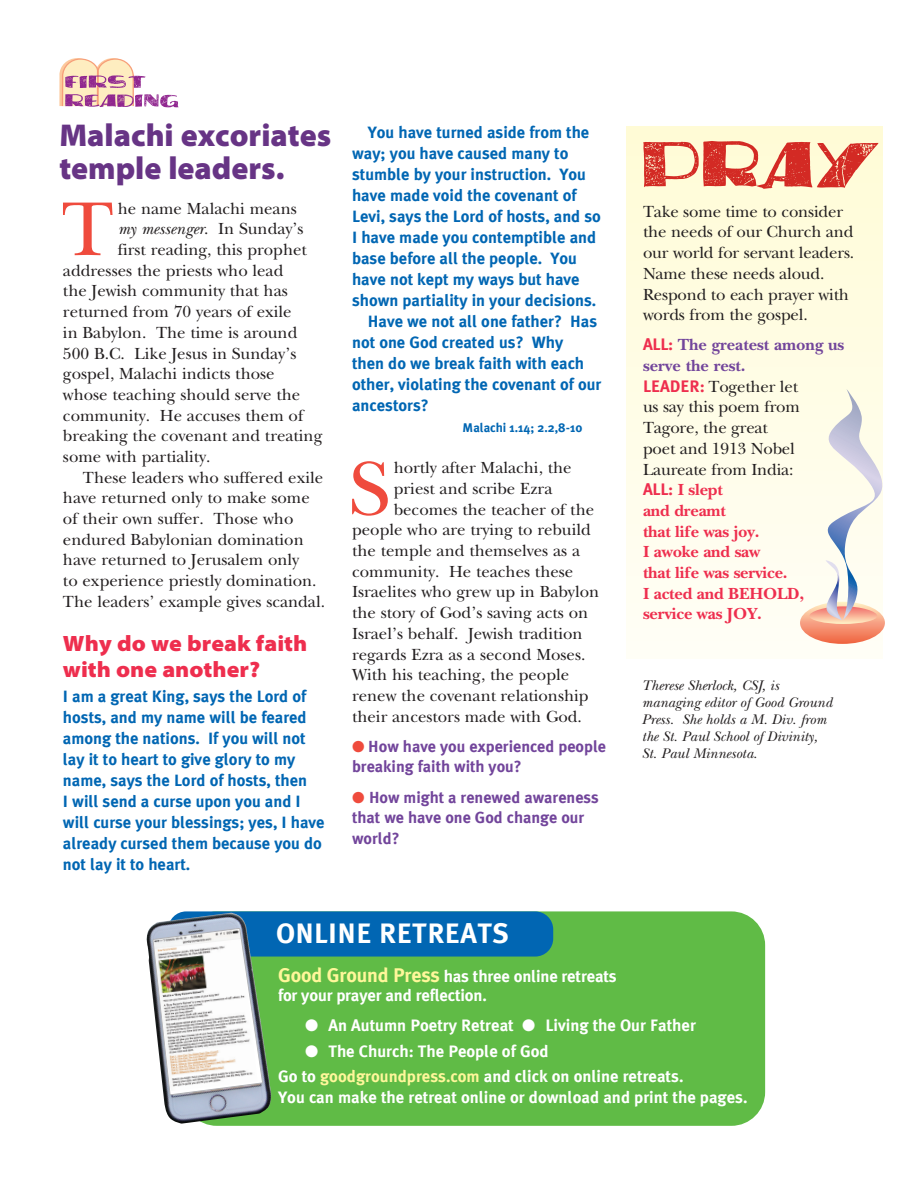
<style>
.page{position:relative;width:918px;height:1188px;background:#fff}
.page>*{position:absolute;margin:0;border:0;box-sizing:border-box;transform-origin:0 0}
.SBS_Text{font:79.5px "New Baskerville Std";color:#ef4b3d}
.t1{font:900 semi-expanded 31.65px/33px "Myriad Pro";color:#673485;scale:.94 1}
.Sun_Gospel{font:700 28.35px "Meta Plus";letter-spacing:.015em;color:#fff}
.SBS_Text-2{font:900 semi-expanded 22.2px "Myriad Pro";color:#ee2e4e}
.SBS_Text-3{font:16.8px/20.7px "New Baskerville Std";color:#231f20}
.SBS_Text-4{font:700 16.8px "New Baskerville Std";letter-spacing:-.01em;color:#ee2e4e}
.SBS_Text-5{font:700 16.8px/20.7px "New Baskerville Std";color:#72459b}
.SBS_Text-6{font:italic 16.8px "New Baskerville Std";color:#231f20}
.Sun_Gospel-2{font:700 16.65px "Meta Plus";color:#fff}
.Sun_Gospel-3{font:700 16.5px/21px "Meta Plus";color:#0166b3}
.SBS_Text-7{font:700 16.2px/20.7px "Meta Plus";color:#72459b}
.Bio_info{font:italic 14.55px/17.1px "New Baskerville Std";color:#231f20}
.Sun_Gospel-4{font:700 12.75px "Meta Plus";color:#0166b3}
.s1{font-style:normal}
.s2{color:#ef4b3d}
.s3{font-family:"Meta Plus";color:#ee2e4e}
.s4{font-family:"Meta Plus";font-weight:700;color:#ee2e4e}
.s5{font-family:"Meta Plus"}
.s6{font-size:19.95px;color:#fff79a}
.s7{color:#fff79a}
</style>
<div class="page">
<div style="left:183px;top:911px;width:582px;height:215px;background:#60bb46;border-radius:34px"></div>
<div style="left:627px;top:126px;width:255px;height:533px;background:linear-gradient(to bottom,#fffbd6,#fffef6)"></div>
<svg style="left:800px;top:389px;width:85px;height:255px"></svg>
<svg style="left:59px;top:58px;width:120px;height:50px"></svg>
<svg style="left:643px;top:141px;width:235px;height:48px"></svg>
<div style="left:168px;top:911px;width:385px;height:46px;background:#0166b3;border-radius:18px"></div>
<img style="left:146px;top:913px;width:126px;height:211px">
<img style="left:152px;top:928px;width:111px;height:167px">
<p class="t1" style="left:59px;top:118px;width:291px">Malachi excoriates temple leaders.</p>
<p class="SBS_Text" style="left:61px;top:183px;width:54px">T</p>
<p class="SBS_Text-3" style="left:118px;top:198px;width:181px">he name Malachi means</p>
<p class="SBS_Text-6" style="left:118px;top:219px;width:187px">my messenger<span class="s1">. In Sunday’s</span></p>
<p class="SBS_Text-3" style="left:118px;top:239px;width:191px">first reading, this prophet</p>
<p class="SBS_Text-3" style="left:63px;top:260px;width:222px">addresses the priests who lead</p>
<p class="SBS_Text-3" style="left:63px;top:281px;width:226px">the Jewish community that has</p>
<p class="SBS_Text-3" style="left:63px;top:301px;width:230px">returned from 70 years of exile</p>
<p class="SBS_Text-3" style="left:63px;top:322px;width:236px">in Babylon. The time is around</p>
<p class="SBS_Text-3" style="left:63px;top:343px;width:235px">500 B.C. Like Jesus in Sunday’s</p>
<p class="SBS_Text-3" style="left:63px;top:364px;width:213px">gospel, Malachi indicts those</p>
<p class="SBS_Text-3" style="left:63px;top:384px;width:239px">whose teaching should serve the</p>
<p class="SBS_Text-3" style="left:63px;top:405px;width:242px">community. He accuses them of</p>
<p class="SBS_Text-3" style="left:63px;top:426px;width:261px">breaking the covenant and treating</p>
<p class="SBS_Text-3" style="left:63px;top:446px;width:149px">some with partiality.</p>
<p class="SBS_Text-3" style="left:63px;top:467px;width:264px;text-indent:20px">These leaders who suffered exile have returned only to make some of their own suffer. Those who endured Babylonian domination have returned to Jerusalem only<br>to experience priestly domination.<br>The leaders’ example gives scandal.</p>
<p class="SBS_Text-2" style="left:63px;top:629px;width:246px">Why do we break faith</p>
<p class="SBS_Text-2" style="left:63px;top:654px;width:199px">with one another?</p>
<p class="Sun_Gospel-3" style="left:63px;top:686px;width:263px">I am a great King, says the Lord of hosts, and my name will be feared among the nations. If you will not lay it to heart to give glory to my name, says the Lord of hosts, then<br>I will send a curse upon you and I will curse your blessings; yes, I have already cursed them because you do not lay it to heart.</p>
<p class="Sun_Gospel-3" style="left:352px;top:122px;width:250px;text-indent:16px">You have turned aside from the way; you have caused many to stumble by your instruction. You have made void the covenant of<br>Levi, says the Lord of hosts, and so<br>I have made you contemptible and base before all the people. You have not kept my ways but have shown partiality in your decisions.</p>
<p class="Sun_Gospel-3" style="left:352px;top:311px;width:251px;text-indent:16px">Have we not all one father? Has not one God created us? Why<br>then do we break faith with each other, violating the covenant of our ancestors?</p>
<p class="Sun_Gospel-4" style="left:463px;top:420px;width:121px">Malachi 1.14; 2.2,8-10</p>
<p class="SBS_Text" style="left:349px;top:443px;width:43px">S</p>
<p class="SBS_Text-3" style="left:394px;top:458px;width:179px">hortly after Malachi, the</p>
<p class="SBS_Text-3" style="left:394px;top:478px;width:160px">priest and scribe Ezra</p>
<p class="SBS_Text-3" style="left:394px;top:499px;width:202px">becomes the teacher of the</p>
<p class="SBS_Text-3" style="left:352px;top:520px;width:240px">people who are trying to rebuild</p>
<p class="SBS_Text-3" style="left:352px;top:540px;width:229px">the temple and themselves as a</p>
<p class="SBS_Text-3" style="left:352px;top:561px;width:223px">community. He teaches these</p>
<p class="SBS_Text-3" style="left:352px;top:582px;width:249px">Israelites who grew up in Babylon</p>
<p class="SBS_Text-3" style="left:352px;top:602px;width:238px">the story of God’s saving acts on</p>
<p class="SBS_Text-3" style="left:352px;top:623px;width:232px">Israel’s behalf. Jewish tradition</p>
<p class="SBS_Text-3" style="left:352px;top:644px;width:235px">regards Ezra as a second Moses.</p>
<p class="SBS_Text-3" style="left:352px;top:665px;width:219px">With his teaching, the people</p>
<p class="SBS_Text-3" style="left:352px;top:685px;width:238px">renew the covenant relationship</p>
<p class="SBS_Text-3" style="left:352px;top:706px;width:231px">their ancestors made with God.</p>
<p class="SBS_Text-7" style="left:352px;top:736px;width:256px"><span class="s2">●</span> How have you experienced people breaking faith with you?</p>
<p class="SBS_Text-7" style="left:352px;top:786px;width:248px"><span class="s2">●</span> How might a renewed awareness that we have one God change our world?</p>
<p class="Sun_Gospel" style="left:276px;top:916px;width:234px">ONLINE RETREATS</p>
<p class="SBS_Text-3" style="left:643px;top:201px;width:213px">Take some time to consider the needs of our Church and our world for servant leaders.<br>Name these needs aloud.<br>Respond to each prayer with words from the gospel.</p>
<p class="SBS_Text-5" style="left:643px;top:335px;width:203px"><span class="s3">ALL:</span> The greatest among us serve the rest.</p>
<p class="SBS_Text-3" style="left:643px;top:376px;width:158px"><span class="s4">LEADER:</span> Together let us say this poem from<br>Tagore, the great poet and 1913 Nobel<br>Laureate from India:</p>
<p class="SBS_Text-4" style="left:643px;top:480px;width:81px"><span class="s5">ALL:</span> I slept</p>
<p class="SBS_Text-4" style="left:643px;top:501px;width:84px">and dreamt</p>
<p class="SBS_Text-4" style="left:643px;top:521px;width:118px">that life was joy.</p>
<p class="SBS_Text-4" style="left:643px;top:542px;width:119px">I awoke and saw</p>
<p class="SBS_Text-4" style="left:643px;top:563px;width:146px">that life was service.</p>
<p class="SBS_Text-4" style="left:643px;top:583px;width:163px">I acted and BEHOLD,</p>
<p class="SBS_Text-4" style="left:643px;top:604px;width:120px">service was JOY.</p>
<p class="Bio_info" style="left:642px;top:677px;width:192px">Therese Sherlock, CSJ, is managing editor of Good Ground<br>Press. She holds a M. Div. from the St. Paul School of Divinity,<br>St. Paul Minnesota.</p>
<p class="Sun_Gospel-2" style="left:278px;top:966px;width:340px"><span class="s6">Good Ground Press</span> has three online retreats</p>
<p class="Sun_Gospel-2" style="left:278px;top:986px;width:210px">for your prayer and reflection.</p>
<p class="Sun_Gospel-2" style="left:305px;top:1016px;width:392px">● An Autumn Poetry Retreat ● Living the Our Father</p>
<p class="Sun_Gospel-2" style="left:305px;top:1041px;width:245px">● The Church: The People of God</p>
<p class="Sun_Gospel-2" style="left:278px;top:1066px;width:407px">Go to <span class="s7">goodgroundpress.com</span> and click on online retreats.</p>
<p class="Sun_Gospel-2" style="left:278px;top:1088px;width:471px">You can make the retreat online or download and print the pages.</p>
</div>
